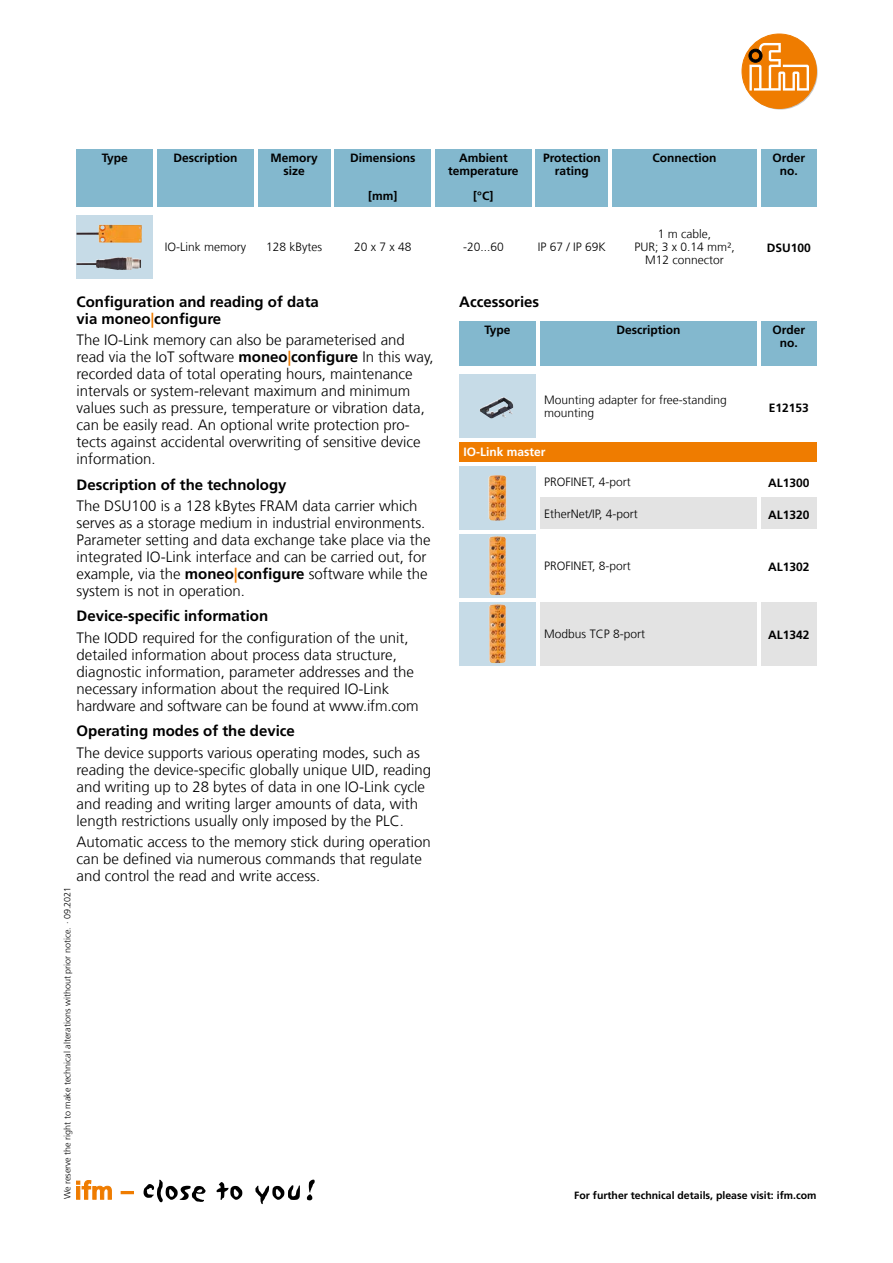
<style>
.page{position:relative;width:893px;height:1263px;background:#fff}
.page>*{position:absolute;margin:0;border:0;box-sizing:border-box;transform-origin:0 0}
.Fließtext{font:300 15px/17px "Frutiger LT Com";color:#000}
.Fließtext_Headline{font:700 15px/17px "Frutiger LT Com";color:#000}
.Tabellenkopf{font:700 12px/12.8px "Frutiger LT Com";color:#000;text-align:center}
.Tabellentext_TAB{font:300 12px/12.8px "Frutiger LT Com";color:#000}
.Tabellentext_zentrie{font:300 12px/12.8px "Frutiger LT Com";color:#000;text-align:center}
.BESTELLNUMMER{font:700 12px "Frutiger LT Com";color:#000}
.Tabelle_Subheadline{font:700 12px "Frutiger LT Com";color:#fff}
.www-Zeile{font:700 10.5px "Frutiger LT Com";color:#000}
.Datum{font:300 9px "Frutiger LT Com";color:#000}
.s1{color:#ef7c00}
.s2{font-weight:700}
.s3{font-weight:700;color:#ef7c00}
</style>
<div class="page">
<svg style="left:76px;top:1180px;width:36px;height:19px"></svg>
<svg style="left:121px;top:1191px;width:13px;height:3px"></svg>
<svg style="left:144px;top:1180px;width:62px;height:22px"></svg>
<svg style="left:217px;top:1182px;width:25px;height:18px"></svg>
<svg style="left:255px;top:1185px;width:45px;height:19px"></svg>
<svg style="left:307px;top:1179px;width:8px;height:21px"></svg>
<svg style="left:743px;top:35px;width:75px;height:75px"></svg>
<div style="left:742px;top:34px;width:74px;height:74px;background:#ef7c00;border-radius:50%"></div>
<div style="left:742px;top:34px;width:75px;height:75px;border:1px solid #ef7c00;border-radius:50%"></div>
<svg style="left:748px;top:43px;width:61px;height:48px"></svg>
<div style="left:77px;top:149px;width:76px;height:57px;background:#83b8ce"></div>
<div style="left:77px;top:215px;width:76px;height:64px;background:#c6dbe7"></div>
<img style="left:77px;top:225px;width:65px;height:45px">
<div style="left:157px;top:149px;width:97px;height:57px;background:#83b8ce"></div>
<div style="left:334px;top:149px;width:97px;height:57px;background:#83b8ce"></div>
<div style="left:258px;top:149px;width:72px;height:57px;background:#83b8ce"></div>
<div style="left:435px;top:149px;width:96px;height:57px;background:#83b8ce"></div>
<div style="left:536px;top:149px;width:72px;height:57px;background:#83b8ce"></div>
<div style="left:612px;top:149px;width:145px;height:57px;background:#83b8ce"></div>
<div style="left:761px;top:149px;width:55px;height:57px;background:#83b8ce"></div>
<div style="left:761px;top:497px;width:55px;height:32px;background:#e3e3e3"></div>
<div style="left:761px;top:602px;width:55px;height:63px;background:#e3e3e3"></div>
<div style="left:459px;top:321px;width:77px;height:45px;background:#83b8ce"></div>
<div style="left:540px;top:321px;width:217px;height:45px;background:#83b8ce"></div>
<div style="left:761px;top:321px;width:55px;height:45px;background:#83b8ce"></div>
<div style="left:459px;top:374px;width:77px;height:64px;background:#c6dbe7"></div>
<img style="left:480px;top:397px;width:33px;height:22px">
<div style="left:459px;top:466px;width:77px;height:63px;background:#c6dbe7"></div>
<img style="left:488px;top:475px;width:18px;height:45px">
<div style="left:459px;top:534px;width:77px;height:63px;background:#c6dbe7"></div>
<img style="left:489px;top:536px;width:17px;height:59px">
<div style="left:459px;top:602px;width:77px;height:63px;background:#c6dbe7"></div>
<img style="left:489px;top:604px;width:17px;height:59px">
<div style="left:540px;top:497px;width:217px;height:32px;background:#e3e3e3"></div>
<div style="left:540px;top:602px;width:217px;height:63px;background:#e3e3e3"></div>
<div style="left:459px;top:442px;width:357px;height:19px;background:#ef7c00"></div>
<p class="Tabellenkopf" style="left:270px;top:152px;width:49px">Memory size</p>
<p class="Tabellenkopf" style="left:448px;top:152px;width:72px">Ambient temperature</p>
<p class="Tabellenkopf" style="left:473px;top:190px;width:22px">[°C]</p>
<p class="Tabellenkopf" style="left:102px;top:152px;width:28px">Type</p>
<p class="Tabellenkopf" style="left:174px;top:152px;width:65px">Description</p>
<p class="Tabellenkopf" style="left:350px;top:152px;width:67px">Dimensions</p>
<p class="Tabellenkopf" style="left:368px;top:190px;width:31px">[mm]</p>
<p class="Tabellenkopf" style="left:543px;top:152px;width:59px">Protection rating</p>
<p class="Tabellenkopf" style="left:653px;top:152px;width:65px">Connection</p>
<p class="Tabellenkopf" style="left:773px;top:152px;width:34px">Order no.</p>
<p class="Tabellentext_zentrie" style="left:165px;top:241px;width:83px">IO-Link memory</p>
<p class="Tabellentext_zentrie" style="left:266px;top:241px;width:58px">128 kBytes</p>
<p class="Tabellentext_zentrie" style="left:354px;top:241px;width:59px">20 x 7 x 48</p>
<p class="Tabellentext_zentrie" style="left:463px;top:241px;width:42px">-20...60</p>
<p class="Tabellentext_zentrie" style="left:538px;top:241px;width:70px">IP 67 / IP 69K</p>
<p class="Tabellentext_zentrie" style="left:634px;top:228px;width:102px">1 m cable,<br>PUR; 3 x 0.14 mm²,<br>M12 connector</p>
<p class="BESTELLNUMMER" style="left:767px;top:241px;width:46px">DSU100</p>
<p class="Fließtext_Headline" style="left:77px;top:293px;width:244px">Configuration and reading of data via moneo<span class="s1">|</span>configure</p>
<p class="Fließtext" style="left:77px;top:331px;width:358px">The IO-Link memory can also be parameterised and read via the IoT software <span class="s2">moneo</span><span class="s3">|</span><span class="s2">configure</span> In this way, recorded data of total operating hours, maintenance intervals or system-relevant maximum and minimum values such as pressure, temperature or vibration data, can be easily read. An optional write protection pro&shy;tects against accidental overwriting of sensitive device information.</p>
<p class="Fließtext_Headline" style="left:77px;top:476px;width:212px">Description of the technology</p>
<p class="Fließtext" style="left:77px;top:497px;width:356px">The DSU100 is a 128 kBytes FRAM data carrier which serves as a storage medium in industrial environments.<br>Parameter setting and data exchange take place via the integrated IO-Link interface and can be carried out, for example, via the <span class="s2">moneo</span><span class="s3">|</span><span class="s2">configure</span> software while the system is not in operation.</p>
<p class="Fließtext_Headline" style="left:77px;top:608px;width:193px">Device-specific information</p>
<p class="Fließtext" style="left:77px;top:629px;width:344px">The IODD required for the configuration of the unit, detailed information about process data structure, diagnostic information, parameter addresses and the necessary information about the required IO-Link hardware and software can be found at www.ifm.com</p>
<p class="Fließtext_Headline" style="left:77px;top:723px;width:220px">Operating modes of the device</p>
<p class="Fließtext" style="left:77px;top:744px;width:356px">The device supports various operating modes, such as reading the device-specific globally unique UID, reading and writing up to 28 bytes of data in one IO-Link cycle and reading and writing larger amounts of data, with length restrictions usually only imposed by the PLC.</p>
<p class="Fließtext" style="left:77px;top:833px;width:356px">Automatic access to the memory stick during operation can be defined via numerous commands that regulate and control the read and write access.</p>
<p class="Datum" style="left:62px;top:1199px;width:314px;rotate:-90deg">We reserve the right to make technical alterations without prior notice. · 09.2021</p>
<p class="Fließtext_Headline" style="left:459px;top:293px;width:81px">Accessories</p>
<p class="Tabellenkopf" style="left:484px;top:324px;width:28px">Type</p>
<p class="Tabellenkopf" style="left:616px;top:324px;width:65px">Description</p>
<p class="Tabellenkopf" style="left:773px;top:324px;width:34px">Order no.</p>
<p class="Tabellentext_TAB" style="left:544px;top:394px;width:184px">Mounting adapter for free-standing mounting</p>
<p class="Tabelle_Subheadline" style="left:463px;top:445px;width:84px">IO-Link master</p>
<p class="Tabellentext_TAB" style="left:544px;top:476px;width:88px">PROFINET, 4-port</p>
<p class="Tabellentext_TAB" style="left:544px;top:507px;width:95px">EtherNet/IP, 4-port</p>
<p class="Tabellentext_TAB" style="left:544px;top:560px;width:88px">PROFINET, 8-port</p>
<p class="Tabellentext_TAB" style="left:544px;top:628px;width:102px">Modbus TCP 8-port</p>
<p class="BESTELLNUMMER" style="left:769px;top:400px;width:42px">E12153</p>
<p class="BESTELLNUMMER" style="left:768px;top:476px;width:43px">AL1300</p>
<p class="BESTELLNUMMER" style="left:768px;top:508px;width:43px">AL1320</p>
<p class="BESTELLNUMMER" style="left:768px;top:560px;width:43px">AL1302</p>
<p class="BESTELLNUMMER" style="left:768px;top:628px;width:43px">AL1342</p>
<p class="www-Zeile" style="left:574px;top:1189px;width:244px">For further technical details, please visit: ifm.com</p>
</div>
